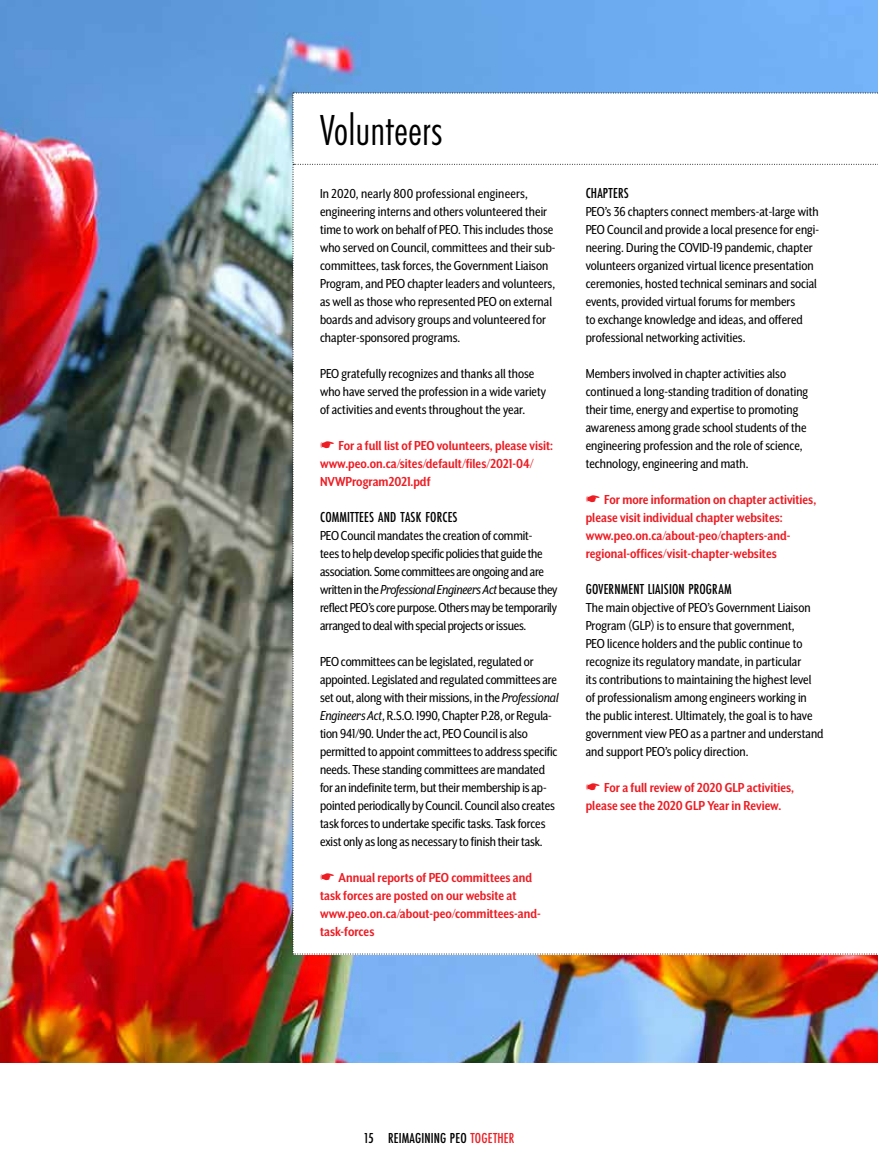
<style>
.page{position:relative;width:878px;height:1175px;background:#fff}
.page>*{position:absolute;margin:0;border:0;box-sizing:border-box;transform-origin:0 0}
.t1{font:45px "Futura PT Cond";color:#000}
.t2{font:15px/18px "Mr Eaves XL San Nar OT";color:#000}
.t3{font:700 15px/18px "Mr Eaves XL San Nar OT";color:#ed1d24}
.t4{font:15px/18px "Mr Eaves XL San Nar OT";letter-spacing:-.02em;color:#000}
.t5{font:500 15px "Futura PT Cond";letter-spacing:.01em;color:#000}
.s1{font-style:italic}
.s2{color:#ed1d24}
</style>
<div class="page">
<img style="left:0;top:0;width:878px;height:1062px">
<svg style="left:292px;top:93px;width:586px;height:861px"></svg>
<h1 class="t1" style="left:320px;top:104px;width:124px">Volunteers</h1>
<p class="t2" style="left:320px;top:184px;width:237px">In 2020, nearly 800 professional engineers, engineering interns and others volunteered their time to work on behalf of PEO. This includes those who served on Council, committees and their sub&shy;committees, task forces, the Government Liaison Program, and PEO chapter leaders and volunteers, as well as those who represented PEO on external boards and advisory groups and volunteered for chapter-sponsored programs.</p>
<p class="t2" style="left:320px;top:364px;width:228px">PEO gratefully recognizes and thanks all those who have served the profession in a wide variety of activities and events throughout the year.</p>
<p class="t3" style="left:320px;top:436px;width:234px;text-indent:19px">For a full list of PEO volunteers, please visit: www.peo.on.ca/sites/default/files/2021-04/<br>NVWProgram2021.pdf</p>
<p class="t5" style="left:320px;top:508px;width:139px">COMMITTEES AND TASK FORCES</p>
<p class="t4" style="left:320px;top:526px;width:239px">PEO Council mandates the creation of commit-<br>tees to help develop specific policies that guide the association. Some committees are ongoing and are written in the <span class="s1">Professional Engineers Act</span> because they reflect PEO’s core purpose. Others may be temporarily arranged to deal with special projects or issues.</p>
<p class="t2" style="left:320px;top:653px;width:240px">PEO committees can be legislated, regulated or appointed. Legislated and regulated committees are set out, along with their missions, in the <span class="s1">Professional Engineers Act</span>, R.S.O. 1990, Chapter P.28, or Regula&shy;tion 941/90. Under the act, PEO Council is also permitted to appoint committees to address specific needs. These standing committees are mandated for an indefinite term, but their membership is ap&shy;pointed periodically by Council. Council also creates task forces to undertake specific tasks. Task forces exist only as long as necessary to finish their task.</p>
<p class="t3" style="left:320px;top:869px;width:222px;text-indent:19px">Annual reports of PEO committees and task forces are posted on our website at www.peo.on.ca/about-peo/committees-and&shy;task-forces</p>
<p class="t5" style="left:585px;top:184px;width:44px">CHAPTERS</p>
<p class="t2" style="left:585px;top:203px;width:235px">PEO’s 36 chapters connect members-at-large with PEO Council and provide a local presence for engi&shy;neering. During the COVID-19 pandemic, chapter volunteers organized virtual licence presentation ceremonies, hosted technical seminars and social events, provided virtual forums for members<br>to exchange knowledge and ideas, and offered professional networking activities.</p>
<p class="t2" style="left:585px;top:365px;width:224px">Members involved in chapter activities also continued a long-standing tradition of donating their time, energy and expertise to promoting awareness among grade school students of the engineering profession and the role of science, technology, engineering and math.</p>
<p class="t3" style="left:585px;top:491px;width:232px;text-indent:19px">For more information on chapter activities, please visit individual chapter websites: www.peo.on.ca/about-peo/chapters-and&shy;regional-offices/visit-chapter-websites</p>
<p class="t5" style="left:585px;top:580px;width:147px">GOVERNMENT LIAISION PROGRAM</p>
<p class="t2" style="left:585px;top:599px;width:239px">The main objective of PEO’s Government Liaison Program (GLP) is to ensure that government,<br>PEO licence holders and the public continue to recognize its regulatory mandate, in particular<br>its contributions to maintaining the highest level of professionalism among engineers working in the public interest. Ultimately, the goal is to have government view PEO as a partner and understand and support PEO’s policy direction.</p>
<p class="t3" style="left:585px;top:779px;width:210px;text-indent:19px">For a full review of 2020 GLP activities, please see the 2020 GLP Year in Review.</p>
<p class="t5" style="left:363px;top:1129px;width:153px">15 REIMAGINING PEO <span class="s2">TOGETHER</span></p>
</div>
